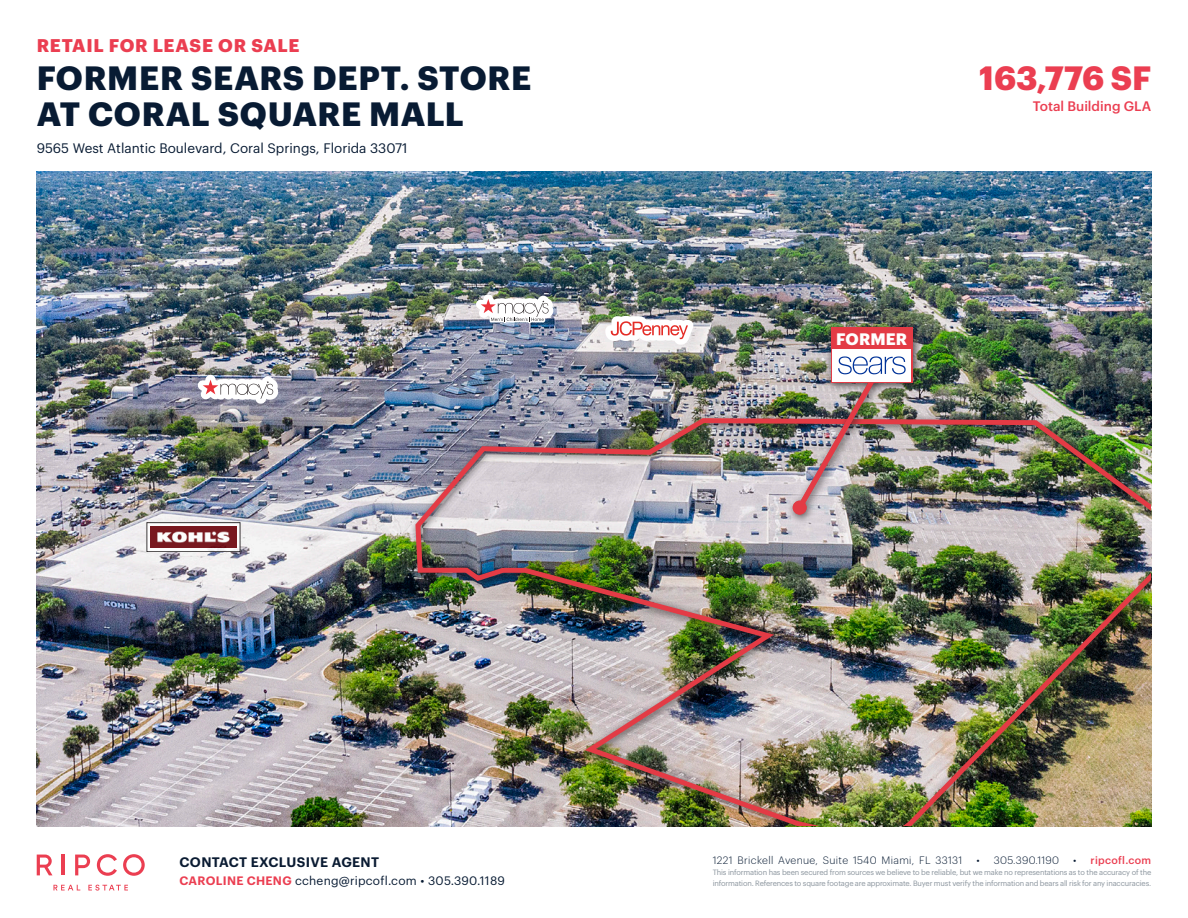
<style>
.page{position:relative;width:1188px;height:918px;background:#fff}
.page>*{position:absolute;margin:0;border:0;box-sizing:border-box;transform-origin:0 0}
.t1{font:700 33px "Graphik";letter-spacing:.015em;color:#081b33}
.t2{font:700 33px "Graphik";color:#eb3e51}
.t3{font:700 18px "Graphik";letter-spacing:.035em;color:#eb3e51}
.t4{font:700 16.35px "Graphik";letter-spacing:.005em;color:#fff}
.t5{font:13.5px "Graphik";color:#081b33}
.t6{font:600 13.5px "Graphik";letter-spacing:.025em;color:#0a1b32}
.t7{font:500 13.5px "Graphik";color:#eb3e51}
.t8{font:12px "Graphik";letter-spacing:.02em;color:#081b33}
.t9{font:300 10.5px "Graphik";letter-spacing:.03em;color:#081b33}
.t10{font:500 10.5px "Graphik";letter-spacing:.03em;color:#eb3e51}
.t11{font:7.5px/10.8px "Graphik";letter-spacing:-.02em;color:#8a949d}
.s1{font-weight:600;color:#eb3e51}
.s2{font-weight:300;color:#081b33}
</style>
<div class="page">
<svg style="left:53px;top:885px;width:27px;height:5px"></svg>
<svg style="left:88px;top:885px;width:40px;height:6px"></svg>
<svg style="left:37px;top:855px;width:15px;height:20px"></svg>
<hr style="left:62px;top:855px;width:3px;height:20px;background:#eb3e51">
<svg style="left:97px;top:854px;width:20px;height:22px"></svg>
<svg style="left:123px;top:854px;width:22px;height:22px"></svg>
<svg style="left:75px;top:855px;width:15px;height:20px"></svg>
<img style="left:37px;top:172px;width:1114px;height:654px">
<div style="left:147px;top:523px;width:93px;height:29px;background:#fff"></div>
<img style="left:150px;top:526px;width:87px;height:22px">
<div style="left:147px;top:523px;width:93px;height:29px;border:1px solid #231f20"></div>
<img style="left:413px;top:416px;width:738px;height:409px">
<div style="left:787px;top:353px;width:109px;height:171px;background:#231f20;opacity:.75"></div>
<div style="left:825px;top:321px;width:98px;height:72px;background:#231f20;opacity:.75"></div>
<div style="left:831px;top:328px;width:82px;height:55px;background:#e33b45"></div>
<div style="left:833px;top:349px;width:78px;height:32px;background:#fff"></div>
<img style="left:793px;top:352px;width:113px;height:162px">
<svg style="left:605px;top:316px;width:89px;height:29px"></svg>
<svg style="left:197px;top:375px;width:81px;height:29px"></svg>
<svg style="left:476px;top:294px;width:77px;height:29px"></svg>
<p class="t3" style="left:37px;top:31px;width:264px">RETAIL FOR LEASE OR SALE</p>
<p class="t1" style="left:37px;top:52px;width:496px">FORMER SEARS DEPT. STORE</p>
<p class="t1" style="left:37px;top:89px;width:428px">AT CORAL SQUARE MALL</p>
<p class="t5" style="left:37px;top:138px;width:372px">9565 West Atlantic Boulevard, Coral Springs, Florida 33071</p>
<p class="t2" style="left:979px;top:52px;width:174px">163,776 SF</p>
<p class="t7" style="left:1033px;top:95px;width:120px">Total Building GLA</p>
<p class="t4" style="left:836px;top:326px;width:72px">FORMER</p>
<p class="t6" style="left:180px;top:852px;width:201px">CONTACT EXCLUSIVE AGENT</p>
<p class="t8" style="left:180px;top:871px;width:327px"><span class="s1">CAROLINE CHENG</span> ccheng@ripcofl.com • 305.390.1189</p>
<p class="t9" style="left:713px;top:853px;width:251px">1221 Brickell Avenue, Suite 1540 Miami, FL 33131</p>
<p class="t9" style="left:976px;top:853px;width:84px">• 305.390.1190</p>
<p class="t10" style="left:1073px;top:853px;width:80px"><span class="s2">•</span> ripcofl.com</p>
<p class="t11" style="left:713px;top:866px;width:440px">This information has been secured from sources we believe to be reliable, but we make no representations as to the accuracy of the information. References to square footage are approximate. Buyer must verify the information and bears all risk for any inaccuracies.</p>
</div>
